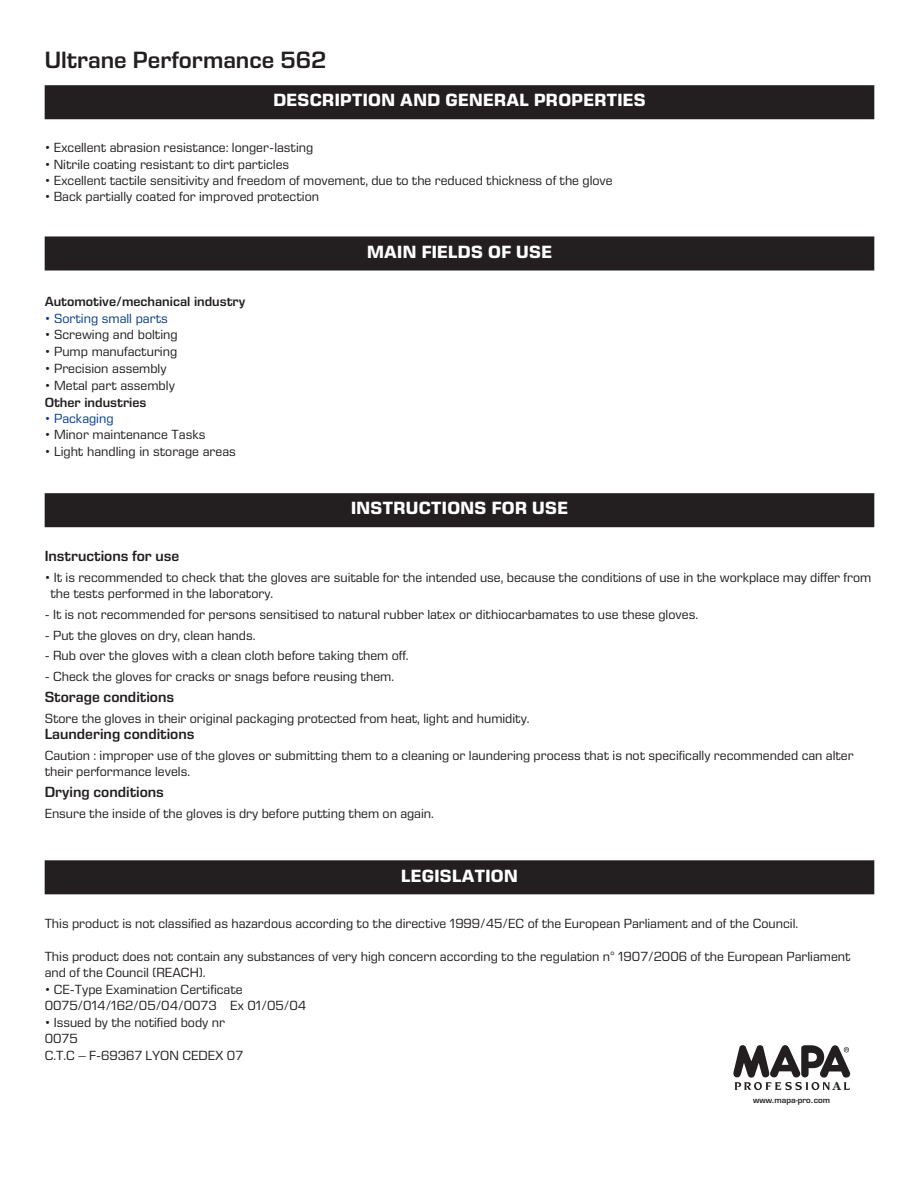
<style>
.page{position:relative;width:919px;height:1187px;background:#fff}
.page>*{position:absolute;margin:0;border:0;box-sizing:border-box;transform-origin:0 0}
._07__Nom_produit_rap{font:600 24px "Eurostile Next LT Pro";color:#231f20}
._08__Titre_bandeau_n{font:700 18px "Eurostile Next LT Pro";letter-spacing:.02em;color:#fff}
._10__Texte{font:600 15px "Eurostile Next LT Pro";color:#231f20}
._10__Texte-2{font:13.5px/16.5px "Eurostile Next LT Pro";color:#231f20}
.formatage_balise{font:13.5px "Eurostile Next LT Pro";color:#231f20}
.secteur_texte{font:13.5px "Eurostile Next LT Pro";color:#231f20}
.secteur_titre{font:600 13.5px "Eurostile Next LT Pro";color:#231f20}
.secteur_texte-2{font:13.5px "Eurostile Next LT Pro";color:#083e89}
.t1{font:700 11.4px "Georgia";color:#231f20}
.t2{font:600 7.95px "Eurostile";color:#231f20}
</style>
<div class="page">
<svg style="left:733px;top:1045px;width:117px;height:44px"></svg>
<div style="left:45px;top:85px;width:829px;height:34px;background:#231f20"></div>
<div style="left:45px;top:236px;width:829px;height:34px;background:#231f20"></div>
<div style="left:45px;top:493px;width:829px;height:34px;background:#231f20"></div>
<div style="left:45px;top:860px;width:829px;height:34px;background:#231f20"></div>
<p class="_07__Nom_produit_rap" style="left:45px;top:46px;width:283px">Ultrane Performance 562</p>
<p class="_08__Titre_bandeau_n" style="left:273px;top:90px;width:374px">DESCRIPTION AND GENERAL PROPERTIES</p>
<p class="formatage_balise" style="left:45px;top:140px;width:270px">• Excellent abrasion resistance: longer-lasting</p>
<p class="formatage_balise" style="left:45px;top:157px;width:246px">• Nitrile coating resistant to dirt particles</p>
<p class="formatage_balise" style="left:45px;top:173px;width:569px">• Excellent tactile sensitivity and freedom of movement, due to the reduced thickness of the glove</p>
<p class="formatage_balise" style="left:45px;top:189px;width:276px">• Back partially coated for improved protection</p>
<p class="secteur_titre" style="left:45px;top:294px;width:202px">Automotive/mechanical industry</p>
<p class="secteur_texte-2" style="left:45px;top:311px;width:125px">• Sorting small parts</p>
<p class="secteur_texte" style="left:45px;top:327px;width:134px">• Screwing and bolting</p>
<p class="secteur_texte" style="left:45px;top:344px;width:134px">• Pump manufacturing</p>
<p class="secteur_texte" style="left:45px;top:361px;width:123px">• Precision assembly</p>
<p class="secteur_texte" style="left:45px;top:378px;width:132px">• Metal part assembly</p>
<p class="secteur_titre" style="left:45px;top:394px;width:103px">Other industries</p>
<p class="secteur_texte-2" style="left:45px;top:411px;width:70px">• Packaging</p>
<p class="secteur_texte" style="left:45px;top:427px;width:162px">• Minor maintenance Tasks</p>
<p class="secteur_texte" style="left:45px;top:444px;width:193px">• Light handling in storage areas</p>
<p class="_08__Titre_bandeau_n" style="left:367px;top:241px;width:186px">MAIN FIELDS OF USE</p>
<p class="_08__Titre_bandeau_n" style="left:351px;top:498px;width:218px">INSTRUCTIONS FOR USE</p>
<p class="_10__Texte" style="left:45px;top:547px;width:136px">Instructions for use</p>
<p class="_10__Texte-2" style="left:50px;top:568px;width:822px;text-indent:-6px">• It is recommended to check that the gloves are suitable for the intended use, because the conditions of use in the workplace may differ from the tests performed in the laboratory.</p>
<p class="_10__Texte-2" style="left:45px;top:606px;width:654px">- It is not recommended for persons sensitised to natural rubber latex or dithiocarbamates to use these gloves.</p>
<p class="_10__Texte-2" style="left:45px;top:626px;width:212px">- Put the gloves on dry, clean hands.</p>
<p class="_10__Texte-2" style="left:45px;top:647px;width:365px">- Rub over the gloves with a clean cloth before taking them off.</p>
<p class="_10__Texte-2" style="left:45px;top:668px;width:351px">- Check the gloves for cracks or snags before reusing them.</p>
<p class="_10__Texte" style="left:45px;top:688px;width:131px">Storage conditions</p>
<p class="_10__Texte-2" style="left:45px;top:709px;width:486px">Store the gloves in their original packaging protected from heat, light and humidity.</p>
<p class="_10__Texte" style="left:45px;top:725px;width:151px">Laundering conditions</p>
<p class="_10__Texte-2" style="left:45px;top:747px;width:810px">Caution : improper use of the gloves or submitting them to a cleaning or laundering process that is not specifically recommended can alter their performance levels.</p>
<p class="_10__Texte" style="left:45px;top:783px;width:121px">Drying conditions</p>
<p class="_10__Texte-2" style="left:45px;top:805px;width:391px">Ensure the inside of the gloves is dry before putting them on again.</p>
<p class="_08__Titre_bandeau_n" style="left:401px;top:865px;width:118px">LEGISLATION</p>
<p class="_10__Texte-2" style="left:45px;top:915px;width:755px">This product is not classified as hazardous according to the directive 1999/45/EC of the European Parliament and of the Council.</p>
<p class="_10__Texte-2" style="left:45px;top:948px;width:807px">This product does not contain any substances of very high concern according to the regulation n° 1907/2006 of the European Parliament and of the Council (REACH).</p>
<p class="_10__Texte-2" style="left:45px;top:981px;width:199px">• CE-Type Examination Certificate</p>
<p class="_10__Texte-2" style="left:45px;top:997px;width:263px">0075/014/162/05/04/0073 Ex 01/05/04</p>
<p class="_10__Texte-2" style="left:45px;top:1014px;width:182px">• Issued by the notified body nr</p>
<p class="_10__Texte-2" style="left:45px;top:1030px;width:34px">0075</p>
<p class="_10__Texte-2" style="left:45px;top:1047px;width:200px">C.T.C – F-69367 LYON CEDEX 07</p>
<p class="t1" style="left:832px;top:1078px;width:10px">A</p>
<p class="t2" style="left:753px;top:1095px;width:78px">www.mapa-pro.com</p>
</div>
